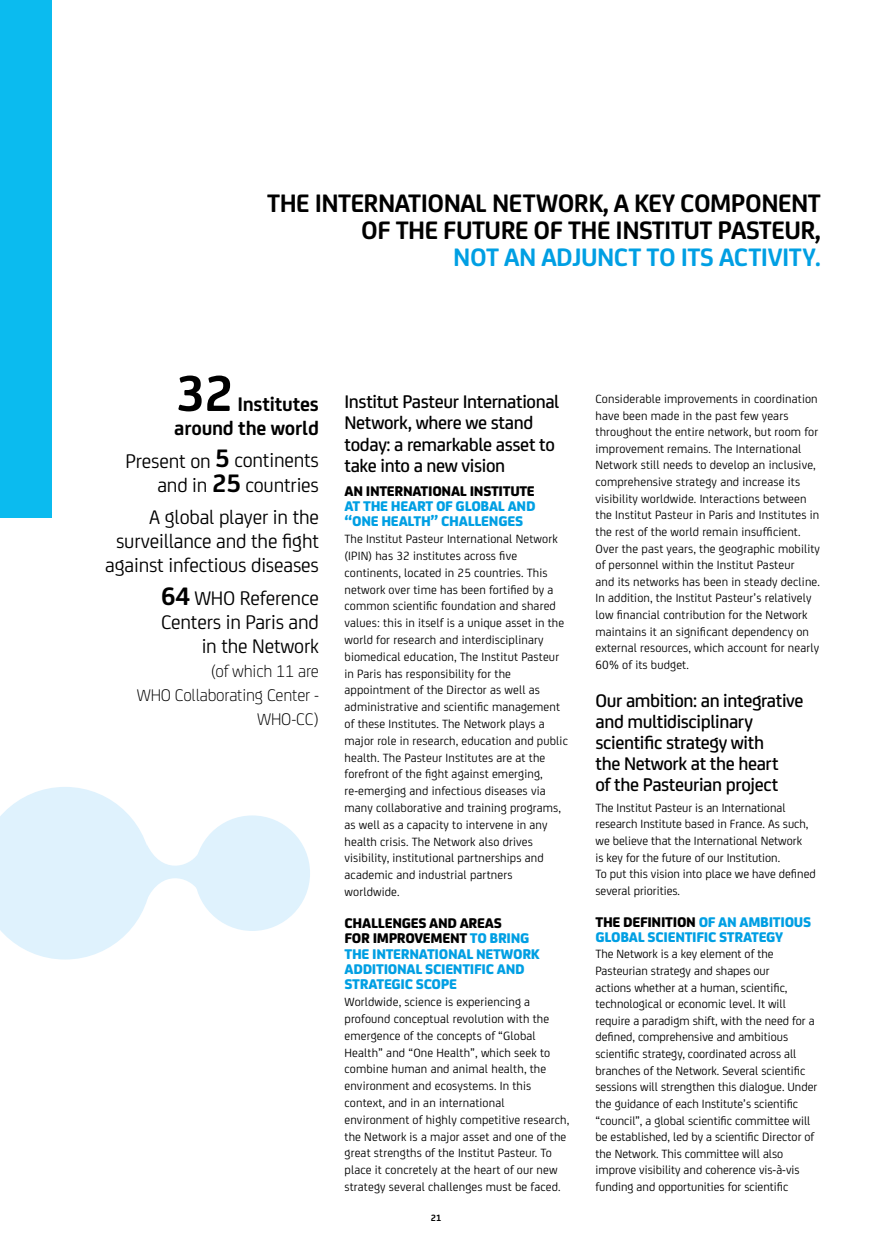
<style>
.page{position:relative;width:872px;height:1242px;background:#fff}
.page>*{position:absolute;margin:0;border:0;box-sizing:border-box;transform-origin:0 0}
.t1{font:700 54px "FS Joey";color:#000}
.t2{font:700 27px/27px "FS Joey";letter-spacing:-.02em;color:#000;text-align:right}
.t3{font:700 27px "FS Joey";letter-spacing:-.02em;color:#009fe3}
.t4{font:21px/24px "FS Joey";letter-spacing:-.01em;color:#000;text-align:right}
.t5{font:700 21px/24px "FS Joey";letter-spacing:-.01em;color:#000;text-align:right}
.t6{font:500 19.5px/21.1px "FS Joey";letter-spacing:-.02em;color:#000}
.t7{font:300 18px/24px "FS Joey";letter-spacing:-.01em;color:#000;text-align:right}
.t8{font:800 15px/15.3px "FS Joey";letter-spacing:-.02em;color:#009fe3}
.t9{font:800 15px "FS Joey";letter-spacing:-.02em;color:#000}
.t10{font:12.75px/16.6px "FS Joey";letter-spacing:.01em;color:#000}
.t11{font:700 9.75px "FS Joey";color:#000}
.s1{font-weight:700;font-size:27px}
.s2{color:#000}
</style>
<div class="page">
<div style="left:194px;top:815px;width:116px;height:116px;background:#dff2fd;border-radius:50%"></div>
<svg style="left:0;top:787px;width:198px;height:172px"></svg>
<div style="left:0;top:0;width:51px;height:517px;background:#0bbbef"></div>
<h2 class="t2" style="left:267px;top:187px;width:555px">THE INTERNATIONAL NETWORK, A KEY COMPONENT<br>OF THE FUTURE OF THE INSTITUT PASTEUR,</h2>
<h2 class="t3" style="left:453px;top:236px;width:369px">NOT AN ADJUNCT TO ITS ACTIVITY.</h2>
<h1 class="t1" style="left:176px;top:352px;width:59px">32</h1>
<h3 class="t5" style="left:174px;top:390px;width:146px">Institutes around the world</h3>
<h3 class="t4" style="left:125px;top:447px;width:195px">Present on <span class="s1">5</span> continents and in <span class="s1">25</span> countries</h3>
<h3 class="t4" style="left:105px;top:504px;width:215px">A global player in the surveillance and the fight against infectious diseases</h3>
<h3 class="t4" style="left:161px;top:584px;width:159px"><span class="s1">64</span> WHO Reference<br>Centers in Paris and in the Network</h3>
<h3 class="t7" style="left:137px;top:657px;width:184px">(of which 11 are<br>WHO Collaborating Center -<br>WHO-CC)</h3>
<h3 class="t6" style="left:344px;top:390px;width:216px">Institut Pasteur International<br>Network, where we stand today: a remarkable asset to take into a new vision</h3>
<p class="t9" style="left:344px;top:479px;width:192px">AN INTERNATIONAL INSTITUTE</p>
<p class="t8" style="left:344px;top:497px;width:192px">AT THE HEART OF GLOBAL AND “ONE HEALTH” CHALLENGES</p>
<p class="t10" style="left:344px;top:530px;width:225px">The Institut Pasteur International Network (IPIN) has 32 institutes across five continents, located in 25 countries. This network over time has been fortified by a common scientific foundation and shared values: this in itself is a unique asset in the world for research and interdisciplinary biomedical education, The Institut Pasteur in Paris has responsibility for the appointment of the Director as well as administrative and scientific management of these Institutes. The Network plays a major role in research, education and public health. The Pasteur Institutes are at the forefront of the fight against emerging, re-emerging and infectious diseases via many collaborative and training programs, as well as a capacity to intervene in any health crisis. The Network also drives visibility, institutional partnerships and academic and industrial partners worldwide.</p>
<p class="t8" style="left:344px;top:914px;width:197px"><span class="s2">CHALLENGES AND AREAS<br>FOR IMPROVEMENT</span> TO BRING<br>THE INTERNATIONAL NETWORK<br>ADDITIONAL SCIENTIFIC AND<br>STRATEGIC SCOPE</p>
<p class="t10" style="left:344px;top:992px;width:226px">Worldwide, science is experiencing a profound conceptual revolution with the emergence of the concepts of “Global Health” and “One Health”, which seek to combine human and animal health, the environment and ecosystems. In this context, and in an international environment of highly competitive research, the Network is a major asset and one of the great strengths of the Institut Pasteur. To place it concretely at the heart of our new strategy several challenges must be faced.</p>
<p class="t11" style="left:431px;top:1210px;width:12px">21</p>
<p class="t10" style="left:595px;top:390px;width:226px">Considerable improvements in coordination have been made in the past few years throughout the entire network, but room for improvement remains. The International Network still needs to develop an inclusive, comprehensive strategy and increase its visibility worldwide. Interactions between the Institut Pasteur in Paris and Institutes in the rest of the world remain insufficient.<br>Over the past years, the geographic mobility of personnel within the Institut Pasteur<br>and its networks has been in steady decline.<br>In addition, the Institut Pasteur’s relatively low financial contribution for the Network maintains it an significant dependency on external resources, which account for nearly 60% of its budget.</p>
<h3 class="t6" style="left:595px;top:688px;width:210px">Our ambition: an integrative and multidisciplinary scientific strategy with<br>the Network at the heart<br>of the Pasteurian project</h3>
<p class="t10" style="left:595px;top:798px;width:222px">The Institut Pasteur is an International research Institute based in France. As such, we believe that the International Network<br>is key for the future of our Institution.<br>To put this vision into place we have defined several priorities.</p>
<p class="t8" style="left:595px;top:913px;width:217px"><span class="s2">THE DEFINITION</span> OF AN AMBITIOUS<br>GLOBAL SCIENTIFIC STRATEGY</p>
<p class="t10" style="left:595px;top:945px;width:223px">The Network is a key element of the Pasteurian strategy and shapes our<br>actions whether at a human, scientific, technological or economic level. It will require a paradigm shift, with the need for a defined, comprehensive and ambitious scientific strategy, coordinated across all branches of the Network. Several scientific sessions will strengthen this dialogue. Under the guidance of each Institute’s scientific “council”, a global scientific committee will be established, led by a scientific Director of the Network. This committee will also improve visibility and coherence vis-à-vis funding and opportunities for scientific</p>
</div>
